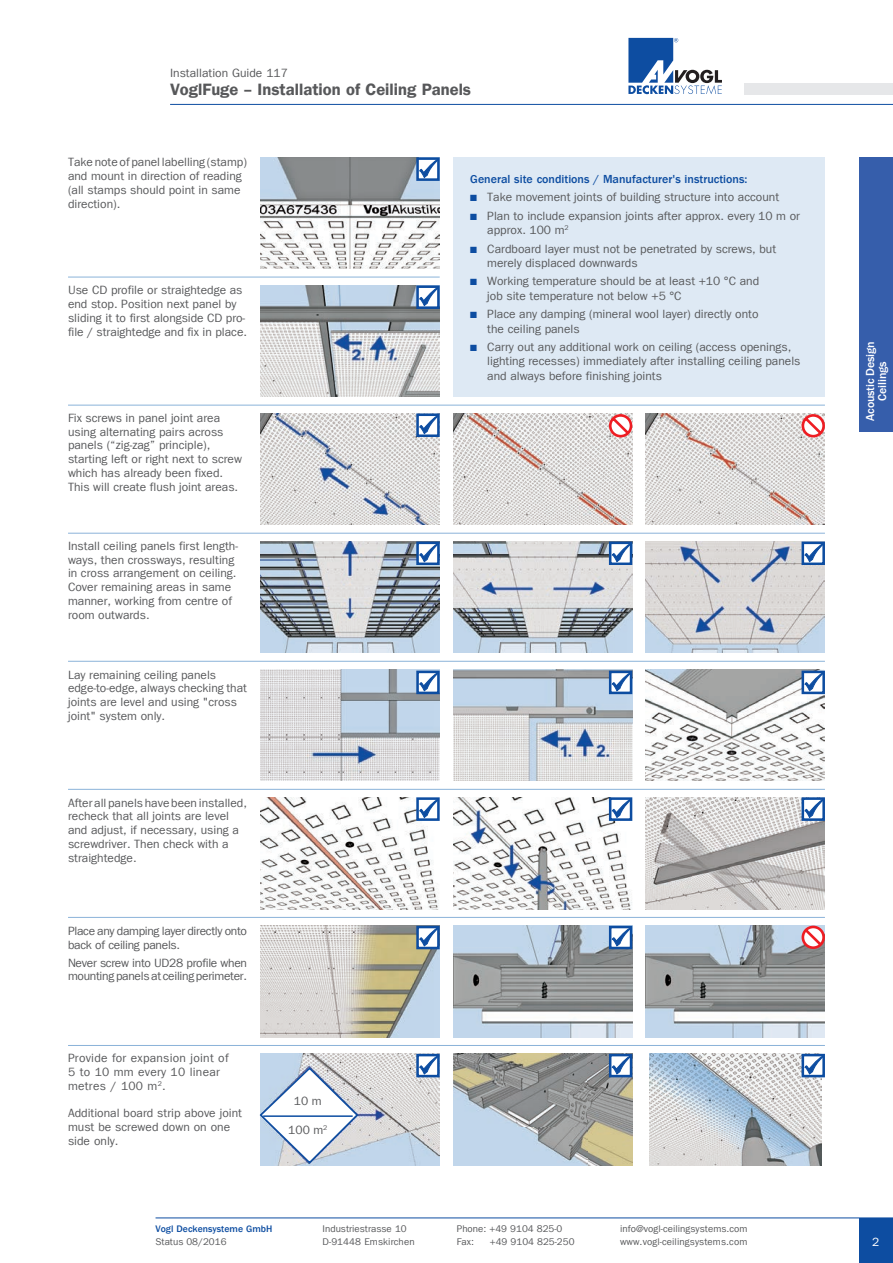
<style>
.page{position:relative;width:893px;height:1263px;background:#fff}
.page>*{position:absolute;margin:0;border:0;box-sizing:border-box;transform-origin:0 0}
.t1{font:16.5px "Franklin Gothic LT Com Dm";color:#57585a}
.t2{font:12px/13.8px "Franklin Gothic LT Com";color:#57585a}
.t3{font:12px/13.8px "Franklin Gothic LT Com";letter-spacing:-.025em;color:#57585a}
.t4{font:12px/13.8px "Franklin Gothic LT Com";letter-spacing:.02em;color:#57585a}
.t5{font:500 12px "Franklin Gothic LT Com";color:#0d4da1}
.t6{font:500 12px/12px "Franklin Gothic LT Com";letter-spacing:-.015em;color:#fff;text-align:center}
.t7{font:12px "ITC Franklin Gothic Std";color:#fff}
.t8{font:9.75px/13.5px "Franklin Gothic LT Com";letter-spacing:.005em;color:#57585a}
.t9{font:500 9.75px "Franklin Gothic LT Com";color:#0d4da1}
.s1{color:#0d4da1}
</style>
<div class="page">
<hr style="left:156px;top:1218px;width:737px;height:1px;background:#0d4da1">
<hr style="left:170px;top:104px;width:723px;height:1px;background:#0d4da1">
<svg style="left:628px;top:38px;width:94px;height:56px"></svg>
<div style="left:744px;top:84px;width:149px;height:11px;background:#e6e7e9"></div>
<div style="left:859px;top:1218px;width:34px;height:45px;background:#0d4da1"></div>
<div style="left:859px;top:157px;width:34px;height:275px;background:#365eab"></div>
<img style="left:453px;top:1054px;width:179px;height:111px">
<img style="left:453px;top:413px;width:179px;height:112px">
<img style="left:646px;top:413px;width:179px;height:112px">
<svg style="left:609px;top:414px;width:23px;height:23px"></svg>
<svg style="left:801px;top:414px;width:24px;height:23px"></svg>
<img style="left:646px;top:798px;width:179px;height:111px">
<img style="left:646px;top:926px;width:179px;height:111px">
<img style="left:453px;top:798px;width:179px;height:111px">
<img style="left:453px;top:926px;width:179px;height:111px">
<img style="left:649px;top:1054px;width:173px;height:111px">
<img style="left:261px;top:285px;width:179px;height:112px">
<img style="left:261px;top:413px;width:179px;height:112px">
<img style="left:261px;top:541px;width:179px;height:112px">
<img style="left:453px;top:541px;width:179px;height:112px">
<img style="left:646px;top:541px;width:179px;height:112px">
<img style="left:261px;top:670px;width:179px;height:111px">
<img style="left:453px;top:670px;width:179px;height:111px">
<img style="left:646px;top:670px;width:179px;height:111px">
<img style="left:261px;top:798px;width:178px;height:111px">
<img style="left:261px;top:926px;width:179px;height:111px">
<div style="left:416px;top:671px;width:24px;height:23px;border:3px solid #0d4da1"></div>
<svg style="left:419px;top:672px;width:19px;height:19px"></svg>
<img style="left:261px;top:1054px;width:179px;height:111px">
<img style="left:261px;top:157px;width:179px;height:112px">
<div style="left:416px;top:157px;width:24px;height:24px;border:3px solid #0d4da1"></div>
<svg style="left:419px;top:159px;width:19px;height:19px"></svg>
<svg style="left:259px;top:1066px;width:100px;height:99px"></svg>
<hr style="left:263px;top:1115px;width:90px;height:2px;background:#0d4da1">
<div style="left:416px;top:285px;width:24px;height:24px;border:3px solid #0d4da1"></div>
<svg style="left:419px;top:287px;width:19px;height:19px"></svg>
<div style="left:416px;top:413px;width:24px;height:24px;border:3px solid #0d4da1"></div>
<svg style="left:419px;top:415px;width:19px;height:19px"></svg>
<div style="left:609px;top:671px;width:23px;height:23px;border:3px solid #0d4da1"></div>
<svg style="left:612px;top:672px;width:19px;height:19px"></svg>
<div style="left:609px;top:797px;width:23px;height:24px;border:3px solid #0d4da1"></div>
<svg style="left:612px;top:799px;width:19px;height:19px"></svg>
<div style="left:416px;top:541px;width:24px;height:24px;border:3px solid #0d4da1"></div>
<svg style="left:419px;top:543px;width:19px;height:19px"></svg>
<div style="left:609px;top:541px;width:23px;height:24px;border:3px solid #0d4da1"></div>
<svg style="left:612px;top:543px;width:19px;height:19px"></svg>
<div style="left:801px;top:541px;width:24px;height:24px;border:3px solid #0d4da1"></div>
<svg style="left:805px;top:543px;width:18px;height:19px"></svg>
<div style="left:801px;top:671px;width:24px;height:23px;border:3px solid #0d4da1"></div>
<svg style="left:805px;top:672px;width:18px;height:19px"></svg>
<div style="left:801px;top:797px;width:24px;height:24px;border:3px solid #0d4da1"></div>
<svg style="left:805px;top:799px;width:18px;height:19px"></svg>
<svg style="left:801px;top:926px;width:24px;height:23px"></svg>
<div style="left:416px;top:1054px;width:24px;height:23px;border:3px solid #0d4da1"></div>
<svg style="left:419px;top:1056px;width:19px;height:18px"></svg>
<div style="left:416px;top:926px;width:24px;height:23px;border:3px solid #0d4da1"></div>
<svg style="left:419px;top:928px;width:19px;height:18px"></svg>
<div style="left:416px;top:797px;width:24px;height:24px;border:3px solid #0d4da1"></div>
<svg style="left:419px;top:799px;width:19px;height:19px"></svg>
<div style="left:609px;top:1054px;width:23px;height:23px;border:3px solid #0d4da1"></div>
<svg style="left:612px;top:1056px;width:19px;height:18px"></svg>
<div style="left:609px;top:926px;width:23px;height:23px;border:3px solid #0d4da1"></div>
<svg style="left:612px;top:928px;width:19px;height:18px"></svg>
<div style="left:801px;top:1054px;width:24px;height:23px;border:3px solid #0d4da1"></div>
<svg style="left:805px;top:1056px;width:18px;height:18px"></svg>
<div style="left:453px;top:157px;width:372px;height:240px;background:#dee9f4"></div>
<hr style="left:68px;top:1045px;width:757px;height:1px;background:#8bb3d9">
<hr style="left:68px;top:917px;width:757px;height:1px;background:#8bb3d9">
<hr style="left:68px;top:789px;width:757px;height:1px;background:#8bb3d9">
<hr style="left:68px;top:661px;width:757px;height:1px;background:#8bb3d9">
<hr style="left:68px;top:533px;width:757px;height:1px;background:#8bb3d9">
<hr style="left:68px;top:405px;width:757px;height:1px;background:#8bb3d9">
<hr style="left:68px;top:277px;width:372px;height:1px;background:#8bb3d9">
<p class="t2" style="left:170px;top:66px;width:119px">Installation Guide 117</p>
<h1 class="t1" style="left:170px;top:79px;width:303px">VoglFuge – Installation of Ceiling Panels</h1>
<p class="t2" style="left:68px;top:155px;width:181px">Take note of panel labelling (stamp) and mount in direction of reading (all stamps should point in same direction).</p>
<p class="t2" style="left:68px;top:283px;width:181px">Use CD profile or straightedge as end stop. Position next panel by sliding it to first alongside CD pro&shy;file / straightedge and fix in place.</p>
<p class="t2" style="left:68px;top:411px;width:175px">Fix screws in panel joint area using alternating pairs across panels (“zig-zag” principle), starting left or right next to screw which has already been fixed.<br>This will create flush joint areas.</p>
<p class="t2" style="left:68px;top:539px;width:171px">Install ceiling panels first length&shy;ways, then crossways, resulting in cross arrangement on ceiling.<br>Cover remaining areas in same manner, working from centre of room outwards.</p>
<p class="t2" style="left:68px;top:668px;width:181px">Lay remaining ceiling panels edge-to-edge, always checking that joints are level and using "cross joint" system only.</p>
<p class="t2" style="left:68px;top:796px;width:181px">After all panels have been installed, recheck that all joints are level and adjust, if necessary, using a screwdriver. Then check with a straightedge.</p>
<p class="t3" style="left:68px;top:924px;width:181px">Place any damping layer directly onto back of ceiling panels.</p>
<p class="t3" style="left:68px;top:956px;width:181px">Never screw into UD28 profile when mounting panels at ceiling perimeter.</p>
<p class="t4" style="left:68px;top:1051px;width:162px">Provide for expansion joint of<br>5 to 10 mm every 10 linear metres / 100 m<sup>2</sup>.</p>
<p class="t2" style="left:68px;top:1106px;width:175px">Additional board strip above joint must be screwed down on one side only.</p>
<p class="t2" style="left:294px;top:1094px;width:29px">10 m</p>
<p class="t2" style="left:288px;top:1123px;width:41px">100 m<sup>2</sup></p>
<p class="t5" style="left:470px;top:172px;width:279px">General site conditions / Manufacturer's instructions:</p>
<p class="t2" style="left:470px;top:190px;width:310px"><span class="s1">■</span> Take movement joints of building structure into account</p>
<p class="t2" style="left:487px;top:209px;width:314px;line-height:14.2px;text-indent:-17px"><span class="s1">■</span> Plan to include expansion joints after approx. every 10 m or approx. 100 m<sup>2</sup></p>
<p class="t2" style="left:487px;top:241px;width:290px;line-height:14.2px;text-indent:-17px"><span class="s1">■</span> Cardboard layer must not be penetrated by screws, but merely displaced downwards</p>
<p class="t2" style="left:487px;top:274px;width:273px;line-height:14.2px;text-indent:-17px"><span class="s1">■</span> Working temperature should be at least +10 °C and job site temperature not below +5 °C</p>
<p class="t2" style="left:487px;top:307px;width:273px;line-height:14.2px;text-indent:-17px"><span class="s1">■</span> Place any damping (mineral wool layer) directly onto the ceiling panels</p>
<p class="t2" style="left:487px;top:340px;width:315px;line-height:14.2px;text-indent:-17px"><span class="s1">■</span> Carry out any additional work on ceiling (access openings, lighting recesses) immediately after installing ceiling panels and always before finishing joints</p>
<p class="t9" style="left:156px;top:1223px;width:118px">Vogl Deckensysteme GmbH</p>
<p class="t8" style="left:156px;top:1235px;width:72px">Status 08/2016</p>
<p class="t8" style="left:323px;top:1222px;width:94px">Industriestrasse 10<br>D-91448 Emskirchen</p>
<p class="t8" style="left:457px;top:1222px;width:107px">Phone: +49 9104 825-0<br>Fax:</p>
<p class="t8" style="left:490px;top:1235px;width:86px">+49 9104 825-250</p>
<p class="t8" style="left:620px;top:1222px;width:129px">info@vogl-ceilingsystems.com www.vogl-ceilingsystems.com</p>
<p class="t6" style="left:864px;top:421px;width:81px;rotate:-90deg">Acoustic Design<br>Ceilings</p>
<p class="t7" style="left:872px;top:1235px;width:9px">2</p>
</div>
